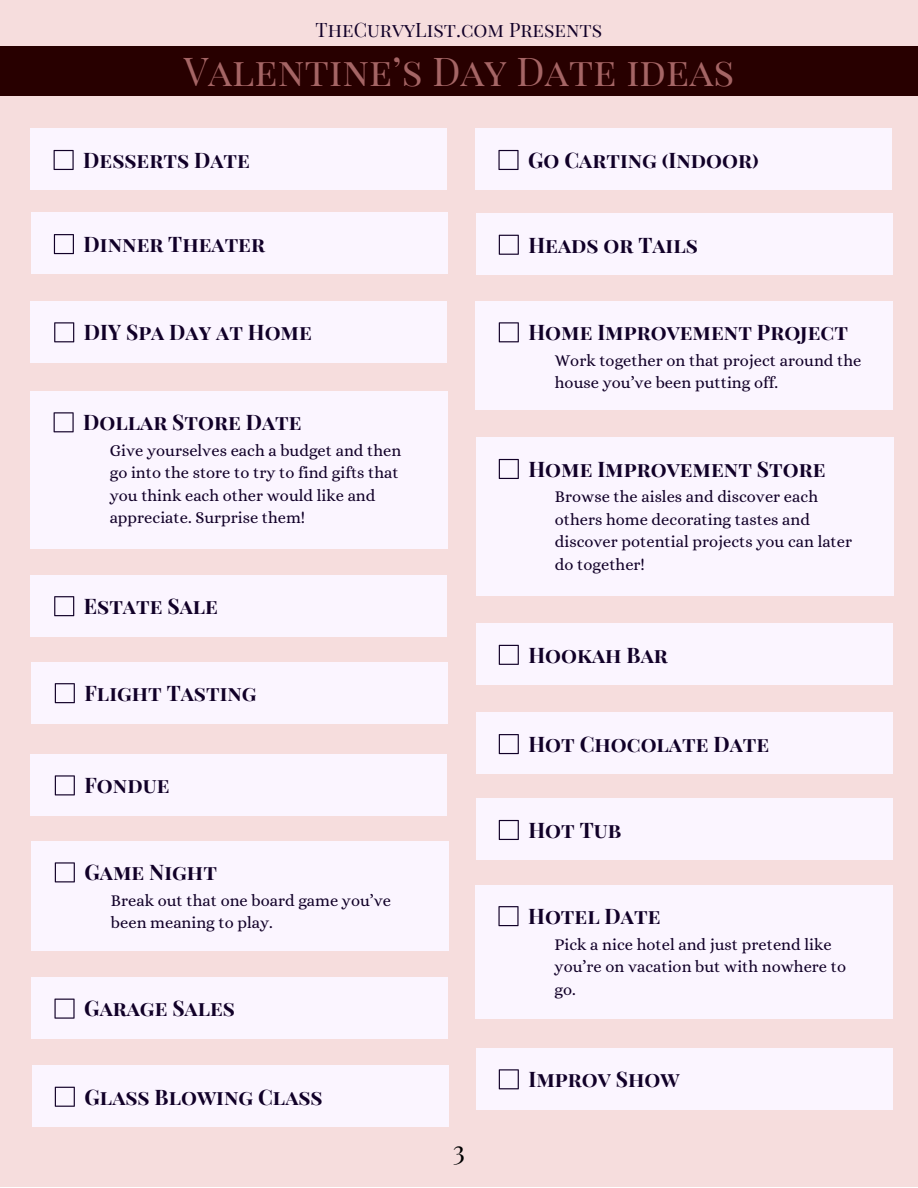
<style>
.page{position:relative;width:918px;height:1188px;background:#fff}
.page>*{position:absolute;margin:0;border:0;box-sizing:border-box;transform-origin:0 0}
.t1{font:39px "Playfair Display SC";color:#a56565}
.t2{font:27px "Playfair Display SC";color:#000}
.t3{font:700 21px "Playfair Display SC";color:#110028}
.t4{font:19.5px "Playfair Display SC";color:#110028}
.t5{font:16.5px/22.5px "Alice";color:#110028}
</style>
<div class="page">
<div style="left:0;top:0;width:918px;height:1187px;background:#f6dddd"></div>
<div style="left:0;top:46px;width:918px;height:49px;background:#280000"></div>
<div style="left:476px;top:129px;width:416px;height:61px;background:#fbf5ff"></div>
<svg style="left:498px;top:150px;width:21px;height:20px"></svg>
<div style="left:476px;top:214px;width:416px;height:61px;background:#fbf5ff"></div>
<svg style="left:499px;top:235px;width:20px;height:20px"></svg>
<div style="left:31px;top:129px;width:416px;height:61px;background:#fbf5ff"></div>
<svg style="left:54px;top:150px;width:20px;height:20px"></svg>
<div style="left:31px;top:301px;width:416px;height:61px;background:#fbf5ff"></div>
<svg style="left:54px;top:322px;width:20px;height:20px"></svg>
<div style="left:31px;top:575px;width:416px;height:61px;background:#fbf5ff"></div>
<svg style="left:54px;top:596px;width:20px;height:20px"></svg>
<div style="left:31px;top:841px;width:417px;height:109px;background:#fbf5ff"></div>
<svg style="left:55px;top:862px;width:20px;height:20px"></svg>
<div style="left:31px;top:391px;width:417px;height:158px;background:#fbf5ff"></div>
<svg style="left:54px;top:412px;width:20px;height:20px"></svg>
<div style="left:31px;top:662px;width:417px;height:61px;background:#fbf5ff"></div>
<svg style="left:55px;top:683px;width:20px;height:20px"></svg>
<div style="left:32px;top:977px;width:416px;height:62px;background:#fbf5ff"></div>
<svg style="left:54px;top:999px;width:21px;height:20px"></svg>
<div style="left:31px;top:213px;width:417px;height:61px;background:#fbf5ff"></div>
<svg style="left:54px;top:234px;width:20px;height:20px"></svg>
<div style="left:31px;top:754px;width:416px;height:61px;background:#fbf5ff"></div>
<svg style="left:55px;top:775px;width:20px;height:20px"></svg>
<div style="left:32px;top:1066px;width:416px;height:61px;background:#fbf5ff"></div>
<svg style="left:55px;top:1087px;width:20px;height:20px"></svg>
<div style="left:476px;top:301px;width:417px;height:109px;background:#fbf5ff"></div>
<svg style="left:499px;top:322px;width:20px;height:20px"></svg>
<div style="left:476px;top:438px;width:417px;height:158px;background:#fbf5ff"></div>
<svg style="left:499px;top:459px;width:20px;height:20px"></svg>
<div style="left:476px;top:624px;width:416px;height:61px;background:#fbf5ff"></div>
<svg style="left:499px;top:645px;width:20px;height:20px"></svg>
<div style="left:476px;top:713px;width:416px;height:61px;background:#fbf5ff"></div>
<svg style="left:499px;top:734px;width:20px;height:20px"></svg>
<div style="left:476px;top:799px;width:416px;height:61px;background:#fbf5ff"></div>
<svg style="left:499px;top:820px;width:20px;height:20px"></svg>
<div style="left:476px;top:885px;width:417px;height:134px;background:#fbf5ff"></div>
<svg style="left:498px;top:906px;width:21px;height:20px"></svg>
<div style="left:476px;top:1048px;width:416px;height:61px;background:#fbf5ff"></div>
<svg style="left:499px;top:1069px;width:20px;height:20px"></svg>
<h1 class="t4" style="left:316px;top:16px;width:288px">TheCurvyList.com Presents</h1>
<h2 class="t1" style="left:184px;top:44px;width:552px">Valentine’s Day Date ideas</h2>
<p class="t3" style="left:83px;top:145px;width:168px">Desserts Date</p>
<p class="t3" style="left:84px;top:229px;width:183px">Dinner Theater</p>
<h2 class="t3" style="left:84px;top:318px;width:229px">DIY Spa Day at Home</h2>
<h2 class="t3" style="left:83px;top:408px;width:220px">Dollar Store Date</h2>
<p class="t5" style="left:110px;top:439px;width:293px">Give yourselves each a budget and then go into the store to try to find gifts that you think each other would like and appreciate. Surprise them!</p>
<p class="t3" style="left:84px;top:591px;width:136px">Estate Sale</p>
<h2 class="t3" style="left:85px;top:678px;width:174px">Flight Tasting</h2>
<p class="t3" style="left:85px;top:771px;width:86px">Fondue</p>
<h2 class="t3" style="left:85px;top:858px;width:134px">Game Night</h2>
<p class="t5" style="left:111px;top:889px;width:282px">Break out that one board game you’ve been meaning to play.</p>
<p class="t3" style="left:84px;top:994px;width:152px">Garage Sales</p>
<h2 class="t3" style="left:85px;top:1082px;width:240px">Glass Blowing Class</h2>
<h3 class="t2" style="left:453px;top:1132px;width:14px">3</h3>
<p class="t3" style="left:528px;top:145px;width:232px">Go Carting (Indoor)</p>
<h2 class="t3" style="left:529px;top:230px;width:171px">Heads or Tails</h2>
<p class="t3" style="left:529px;top:318px;width:321px">Home Improvement Project</p>
<h2 class="t5" style="left:555px;top:349px;width:308px">Work together on that project around the house you’ve been putting off.</h2>
<p class="t3" style="left:529px;top:454px;width:298px">Home Improvement Store</p>
<h2 class="t5" style="left:555px;top:486px;width:299px">Browse the aisles and discover each others home decorating tastes and discover potential projects you can later do together!</h2>
<p class="t3" style="left:529px;top:640px;width:141px">Hookah Bar</p>
<h2 class="t3" style="left:529px;top:729px;width:242px">Hot Chocolate Date</h2>
<p class="t3" style="left:529px;top:815px;width:94px">Hot Tub</p>
<p class="t3" style="left:528px;top:901px;width:134px">Hotel Date</p>
<h2 class="t5" style="left:555px;top:933px;width:293px">Pick a nice hotel and just pretend like you’re on vacation but with nowhere to go.</h2>
<p class="t3" style="left:529px;top:1065px;width:153px">Improv Show</p>
</div>
